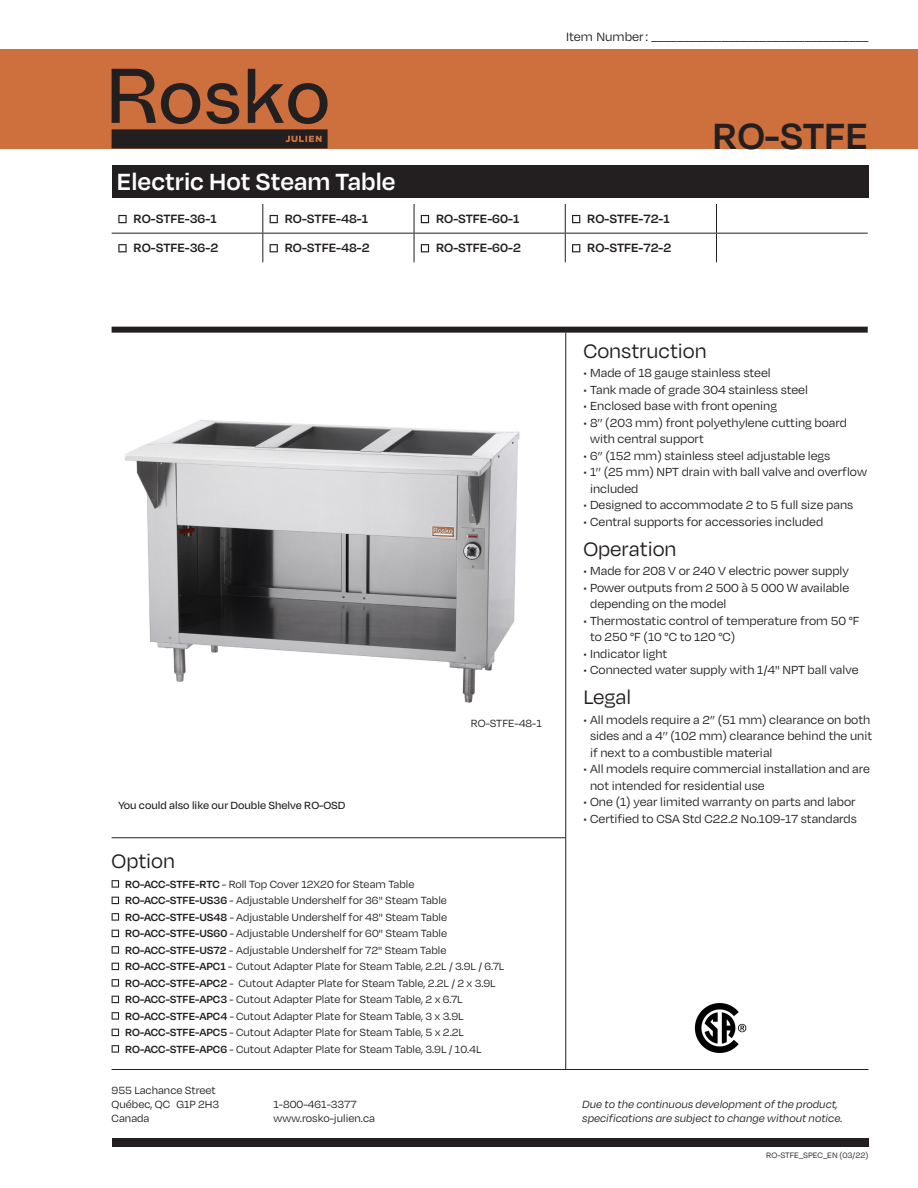
<style>
.page{position:relative;width:918px;height:1188px;background:#fff}
.page>*{position:absolute;margin:0;border:0;box-sizing:border-box;transform-origin:0 0}
.t1{font:600 42px "Degular";color:#231f20}
.t2{font:600 27px "Degular";color:#fff}
.t3{font:22.5px "Degular";color:#231f20}
.t4{font:600 13.8px "Degular";color:#231f20}
.t5{font:13.8px "Degular";color:#231f20}
.t6{font:13.5px/16.5px "Degular";color:#231f20}
.P_bullets{font:12px/14.2px "Degular";color:#231f20}
.t7{font:italic 12px/14.2px "Degular";color:#231f20}
.t8{font:500 12px "Degular";color:#231f20}
.P_tableau{font:12px "Degular";color:#231f20}
.P_8{font:9px "Degular";color:#231f20}
.s1{font-weight:600}
</style>
<div class="page">
<div style="left:0;top:49px;width:918px;height:100px;background:#ce703d"></div>
<div style="left:112px;top:165px;width:756px;height:33px;background:#231f20"></div>
<hr style="left:112px;top:1069px;width:756px;height:1px;background:#231f20">
<svg style="left:112px;top:69px;width:216px;height:79px"></svg>
<hr style="left:565px;top:333px;width:1px;height:737px;background:#231f20">
<svg style="left:112px;top:327px;width:756px;height:6px;background:#302c2d"></svg>
<hr style="left:263px;top:233px;width:151px;height:1px;background:#231f20">
<svg style="left:262px;top:204px;width:1px;height:58px"></svg>
<hr style="left:414px;top:233px;width:151px;height:1px;background:#231f20">
<svg style="left:414px;top:204px;width:1px;height:58px"></svg>
<hr style="left:565px;top:233px;width:152px;height:1px;background:#231f20">
<svg style="left:565px;top:204px;width:1px;height:58px"></svg>
<hr style="left:717px;top:233px;width:151px;height:1px;background:#231f20">
<hr style="left:112px;top:233px;width:151px;height:1px;background:#231f20">
<svg style="left:716px;top:204px;width:1px;height:58px"></svg>
<svg style="left:118px;top:215px;width:9px;height:8px"></svg>
<svg style="left:270px;top:215px;width:8px;height:8px"></svg>
<svg style="left:421px;top:215px;width:8px;height:8px"></svg>
<svg style="left:572px;top:215px;width:8px;height:8px"></svg>
<svg style="left:118px;top:244px;width:9px;height:8px"></svg>
<svg style="left:270px;top:244px;width:8px;height:8px"></svg>
<svg style="left:421px;top:244px;width:8px;height:8px"></svg>
<svg style="left:572px;top:244px;width:8px;height:8px"></svg>
<svg style="left:112px;top:880px;width:7px;height:8px"></svg>
<svg style="left:112px;top:897px;width:7px;height:7px"></svg>
<svg style="left:112px;top:913px;width:7px;height:8px"></svg>
<svg style="left:112px;top:930px;width:7px;height:7px"></svg>
<svg style="left:112px;top:946px;width:7px;height:8px"></svg>
<svg style="left:112px;top:963px;width:7px;height:7px"></svg>
<svg style="left:112px;top:979px;width:7px;height:8px"></svg>
<svg style="left:112px;top:996px;width:7px;height:7px"></svg>
<svg style="left:112px;top:1012px;width:7px;height:8px"></svg>
<svg style="left:112px;top:1029px;width:7px;height:7px"></svg>
<svg style="left:112px;top:1045px;width:7px;height:8px"></svg>
<hr style="left:112px;top:837px;width:453px;height:1px;background:#231f20">
<img style="left:694px;top:1003px;width:53px;height:50px">
<img style="left:125px;top:420px;width:395px;height:283px">
<div style="left:112px;top:1138px;width:756px;height:9px;background:#231f20"></div>
<p class="t5" style="left:566px;top:29px;width:304px">Item Number: __________________________________</p>
<p class="t2" style="left:117px;top:164px;width:280px">Electric Hot Steam Table</p>
<p class="t4" style="left:134px;top:210px;width:85px">RO-STFE-36-1</p>
<p class="t4" style="left:285px;top:210px;width:85px">RO-STFE-48-1</p>
<p class="t4" style="left:436px;top:210px;width:85px">RO-STFE-60-1</p>
<p class="t4" style="left:587px;top:210px;width:84px">RO-STFE-72-1</p>
<p class="t4" style="left:134px;top:240px;width:86px">RO-STFE-36-2</p>
<p class="t4" style="left:285px;top:240px;width:86px">RO-STFE-48-2</p>
<p class="t4" style="left:436px;top:240px;width:86px">RO-STFE-60-2</p>
<p class="t4" style="left:587px;top:240px;width:86px">RO-STFE-72-2</p>
<p class="t1" style="left:713px;top:109px;width:157px">RO-STFE</p>
<p class="t8" style="left:118px;top:797px;width:229px">You could also like our Double Shelve RO-OSD</p>
<p class="P_tableau" style="left:471px;top:716px;width:73px">RO-STFE-48-1</p>
<p class="t3" style="left:112px;top:848px;width:65px">Option</p>
<p class="P_bullets" style="left:125px;top:876px;width:291px"><span class="s1">RO-ACC-STFE-RTC</span> - Roll Top Cover 12X20 for Steam Table</p>
<p class="P_bullets" style="left:125px;top:893px;width:323px"><span class="s1">RO-ACC-STFE-US36</span> - Adjustable Undershelf for 36'' Steam Table</p>
<p class="P_bullets" style="left:125px;top:909px;width:324px"><span class="s1">RO-ACC-STFE-US48</span> - Adjustable Undershelf for 48'' Steam Table</p>
<p class="P_bullets" style="left:125px;top:926px;width:324px"><span class="s1">RO-ACC-STFE-US60</span> - Adjustable Undershelf for 60'' Steam Table</p>
<p class="P_bullets" style="left:125px;top:942px;width:323px"><span class="s1">RO-ACC-STFE-US72</span> - Adjustable Undershelf for 72'' Steam Table</p>
<p class="P_bullets" style="left:125px;top:959px;width:381px"><span class="s1">RO-ACC-STFE-APC1</span> - Cutout Adapter Plate for Steam Table, 2.2L / 3.9L / 6.7L</p>
<p class="P_bullets" style="left:125px;top:975px;width:372px"><span class="s1">RO-ACC-STFE-APC2</span> - Cutout Adapter Plate for Steam Table, 2.2L / 2 x 3.9L</p>
<p class="P_bullets" style="left:125px;top:992px;width:339px"><span class="s1">RO-ACC-STFE-APC3</span> - Cutout Adapter Plate for Steam Table, 2 x 6.7L</p>
<p class="P_bullets" style="left:125px;top:1008px;width:340px"><span class="s1">RO-ACC-STFE-APC4</span> - Cutout Adapter Plate for Steam Table, 3 x 3.9L</p>
<p class="P_bullets" style="left:125px;top:1025px;width:341px"><span class="s1">RO-ACC-STFE-APC5</span> - Cutout Adapter Plate for Steam Table, 5 x 2.2L</p>
<p class="P_bullets" style="left:125px;top:1041px;width:358px"><span class="s1">RO-ACC-STFE-APC6</span> - Cutout Adapter Plate for Steam Table, 3.9L / 10.4L</p>
<p class="P_bullets" style="left:112px;top:1082px;width:109px">955 Lachance Street<br>Québec, QC G1P 2H3<br>Canada</p>
<p class="P_bullets" style="left:273px;top:1096px;width:103px">1-800-461-3377 www.rosko-julien.ca</p>
<p class="t3" style="left:583px;top:337px;width:125px">Construction</p>
<p class="t6" style="left:583px;top:364px;width:189px">• Made of 18 gauge stainless steel</p>
<p class="t6" style="left:583px;top:381px;width:226px">• Tank made of grade 304 stainless steel</p>
<p class="t6" style="left:583px;top:397px;width:195px">• Enclosed base with front opening</p>
<p class="t6" style="left:590px;top:414px;width:258px;text-indent:-7px">• 8’’ (203 mm) front polyethylene cutting board with central support</p>
<p class="t6" style="left:583px;top:447px;width:248px">• 6’’ (152 mm) stainless steel adjustable legs</p>
<p class="t6" style="left:590px;top:463px;width:278px;text-indent:-7px">• 1’’ (25 mm) NPT drain with ball valve and overflow included</p>
<p class="t6" style="left:583px;top:496px;width:271px">• Designed to accommodate 2 to 5 full size pans</p>
<p class="t6" style="left:583px;top:513px;width:241px">• Central supports for accessories included</p>
<p class="t3" style="left:583px;top:535px;width:95px">Operation</p>
<p class="t6" style="left:583px;top:562px;width:267px">• Made for 208 V or 240 V electric power supply</p>
<p class="t6" style="left:590px;top:579px;width:261px;text-indent:-7px">• Power outputs from 2 500 à 5 000 W available depending on the model</p>
<p class="t6" style="left:590px;top:612px;width:271px;text-indent:-7px">• Thermostatic control of temperature from 50 °F to 250 °F (10 °C to 120 °C)</p>
<p class="t6" style="left:583px;top:645px;width:85px">• Indicator light</p>
<p class="t6" style="left:583px;top:661px;width:277px">• Connected water supply with 1/4'' NPT ball valve</p>
<p class="t3" style="left:583px;top:684px;width:49px">Legal</p>
<p class="t6" style="left:590px;top:711px;width:284px;text-indent:-7px">• All models require a 2’’ (51 mm) clearance on both sides and a 4’’ (102 mm) clearance behind the unit if next to a combustible material</p>
<p class="t6" style="left:590px;top:760px;width:281px;text-indent:-7px">• All models require commercial installation and are not intended for residential use</p>
<p class="t6" style="left:583px;top:793px;width:274px">• One (1) year limited warranty on parts and labor</p>
<p class="t6" style="left:583px;top:810px;width:275px">• Certified to CSA Std C22.2 No.109-17 standards</p>
<p class="t7" style="left:582px;top:1096px;width:262px">Due to the continuous development of the product, specifications are subject to change without notice.</p>
<p class="P_8" style="left:766px;top:1150px;width:104px">RO-STFE_SPEC_EN (03/22)</p>
</div>
